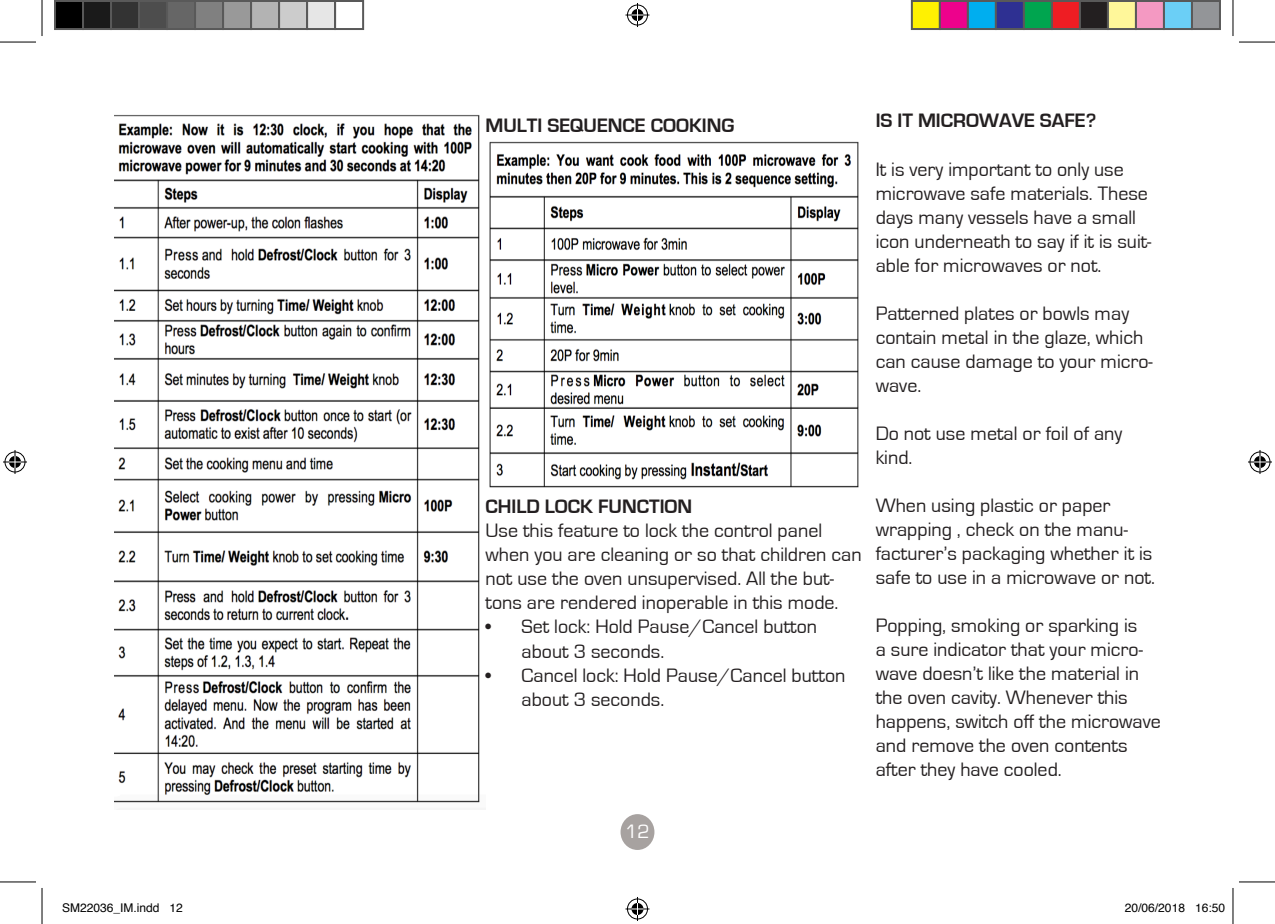
<style>
.page{position:relative;width:1275px;height:924px;background:#fff}
.page>*{position:absolute;margin:0;border:0;box-sizing:border-box;transform-origin:0 0}
.t1{font:20px/24px "Eurostile";color:#231f20}
.t2{font:700 20px "Eurostile";color:#231f20}
.t3{font:20px "Eurostile";color:#fff}
.t4{font:12px "Helvetica";color:#000}
</style>
<div class="page">
<div style="left:620px;top:813px;width:34px;height:36px;background:#a7a2a0;border-radius:50%"></div>
<img style="left:114px;top:114px;width:366px;height:689px">
<img style="left:489px;top:141px;width:370px;height:347px">
<hr style="left:0;top:42px;width:36px;height:1px;background:#000">
<hr style="left:1239px;top:42px;width:36px;height:1px;background:#000">
<hr style="left:0;top:881px;width:36px;height:1px;background:#000">
<hr style="left:1239px;top:881px;width:36px;height:1px;background:#000">
<hr style="left:42px;top:0;width:1px;height:36px;background:#000">
<hr style="left:42px;top:887px;width:1px;height:36px;background:#000">
<hr style="left:1232px;top:0;width:1px;height:36px;background:#000">
<hr style="left:1232px;top:887px;width:1px;height:36px;background:#000">
<svg style="left:625px;top:3px;width:24px;height:24px"></svg>
<svg style="left:625px;top:897px;width:24px;height:23px"></svg>
<svg style="left:3px;top:450px;width:24px;height:24px"></svg>
<svg style="left:1248px;top:450px;width:24px;height:24px"></svg>
<div style="left:55px;top:1px;width:28px;height:28px;background:#000"></div>
<div style="left:54px;top:0;width:30px;height:30px;border:2px solid #595959"></div>
<div style="left:83px;top:1px;width:28px;height:28px;background:#1a1a1a"></div>
<div style="left:82px;top:0;width:30px;height:30px;border:2px solid #595959"></div>
<div style="left:111px;top:1px;width:28px;height:28px;background:#333"></div>
<div style="left:110px;top:0;width:30px;height:30px;border:2px solid #595959"></div>
<div style="left:139px;top:1px;width:28px;height:28px;background:#4d4d4d"></div>
<div style="left:138px;top:0;width:30px;height:30px;border:2px solid #595959"></div>
<div style="left:167px;top:1px;width:28px;height:28px;background:#666"></div>
<div style="left:166px;top:0;width:30px;height:30px;border:2px solid #595959"></div>
<div style="left:195px;top:1px;width:28px;height:28px;background:#808080"></div>
<div style="left:194px;top:0;width:30px;height:30px;border:2px solid #595959"></div>
<div style="left:223px;top:1px;width:28px;height:28px;background:#999"></div>
<div style="left:222px;top:0;width:30px;height:30px;border:2px solid #595959"></div>
<div style="left:251px;top:1px;width:28px;height:28px;background:#b3b3b3"></div>
<div style="left:250px;top:0;width:30px;height:30px;border:2px solid #595959"></div>
<div style="left:279px;top:1px;width:28px;height:28px;background:#ccc"></div>
<div style="left:278px;top:0;width:30px;height:30px;border:2px solid #595959"></div>
<div style="left:307px;top:1px;width:28px;height:28px;background:#e6e6e6"></div>
<div style="left:306px;top:0;width:30px;height:30px;border:2px solid #595959"></div>
<div style="left:334px;top:0;width:30px;height:30px;border:2px solid #595959"></div>
<div style="left:912px;top:1px;width:28px;height:28px;background:#fff101"></div>
<div style="left:911px;top:0;width:30px;height:30px;border:2px solid #595959"></div>
<div style="left:940px;top:1px;width:28px;height:28px;background:#ed028c"></div>
<div style="left:939px;top:0;width:30px;height:30px;border:2px solid #595959"></div>
<div style="left:968px;top:1px;width:28px;height:28px;background:#00aeef"></div>
<div style="left:967px;top:0;width:30px;height:30px;border:2px solid #595959"></div>
<div style="left:996px;top:1px;width:28px;height:28px;background:#2e3092"></div>
<div style="left:995px;top:0;width:30px;height:30px;border:2px solid #595959"></div>
<div style="left:1024px;top:1px;width:28px;height:28px;background:#00a54f"></div>
<div style="left:1023px;top:0;width:30px;height:30px;border:2px solid #595959"></div>
<div style="left:1052px;top:1px;width:28px;height:28px;background:#ee1d23"></div>
<div style="left:1051px;top:0;width:30px;height:30px;border:2px solid #595959"></div>
<div style="left:1080px;top:1px;width:28px;height:28px;background:#231f20"></div>
<div style="left:1079px;top:0;width:30px;height:30px;border:2px solid #595959"></div>
<div style="left:1108px;top:1px;width:28px;height:28px;background:#fff79a"></div>
<div style="left:1107px;top:0;width:30px;height:30px;border:2px solid #595959"></div>
<div style="left:1136px;top:1px;width:28px;height:28px;background:#f499c2"></div>
<div style="left:1135px;top:0;width:30px;height:30px;border:2px solid #595959"></div>
<div style="left:1164px;top:1px;width:28px;height:28px;background:#6bcff6"></div>
<div style="left:1163px;top:0;width:30px;height:30px;border:2px solid #595959"></div>
<div style="left:1192px;top:1px;width:28px;height:28px;background:#939598"></div>
<div style="left:1191px;top:0;width:30px;height:30px;border:2px solid #595959"></div>
<p class="t2" style="left:485px;top:114px;width:250px">MULTI SEQUENCE COOKING</p>
<p class="t2" style="left:485px;top:495px;width:208px">CHILD LOCK FUNCTION</p>
<p class="t1" style="left:485px;top:519px;width:378px">Use this feature to lock the control panel when you are cleaning or so that children can not use the oven unsupervised. All the but&shy;tons are rendered inoperable in this mode.</p>
<p class="t1" style="left:521px;top:615px;width:297px;text-indent:-36px">• Set lock: Hold Pause/Cancel button about 3 seconds.</p>
<p class="t1" style="left:521px;top:663px;width:325px;text-indent:-36px">• Cancel lock: Hold Pause/Cancel button about 3 seconds.</p>
<p class="t2" style="left:875px;top:110px;width:222px">IS IT MICROWAVE SAFE?</p>
<p class="t1" style="left:875px;top:157px;width:277px">It is very important to only use microwave safe materials. These days many vessels have a small icon underneath to say if it is suit&shy;able for microwaves or not.</p>
<p class="t1" style="left:875px;top:301px;width:278px">Patterned plates or bowls may contain metal in the glaze, which can cause damage to your micro&shy;wave.</p>
<p class="t1" style="left:875px;top:421px;width:248px">Do not use metal or foil of any kind.</p>
<p class="t1" style="left:875px;top:493px;width:281px">When using plastic or paper wrapping , check on the manu&shy;facturer’s packaging whether it is safe to use in a microwave or not.</p>
<p class="t1" style="left:875px;top:613px;width:287px">Popping, smoking or sparking is<br>a sure indicator that your micro&shy;wave doesn’t like the material in the oven cavity. Whenever this happens, switch off the microwave and remove the oven contents after they have cooled.</p>
<p class="t3" style="left:625px;top:820px;width:26px">12</p>
<p class="t4" style="left:62px;top:898px;width:122px">SM22036_IM.indd 12</p>
<p class="t4" style="left:1125px;top:898px;width:102px">20/06/2018 16:50</p>
</div>
